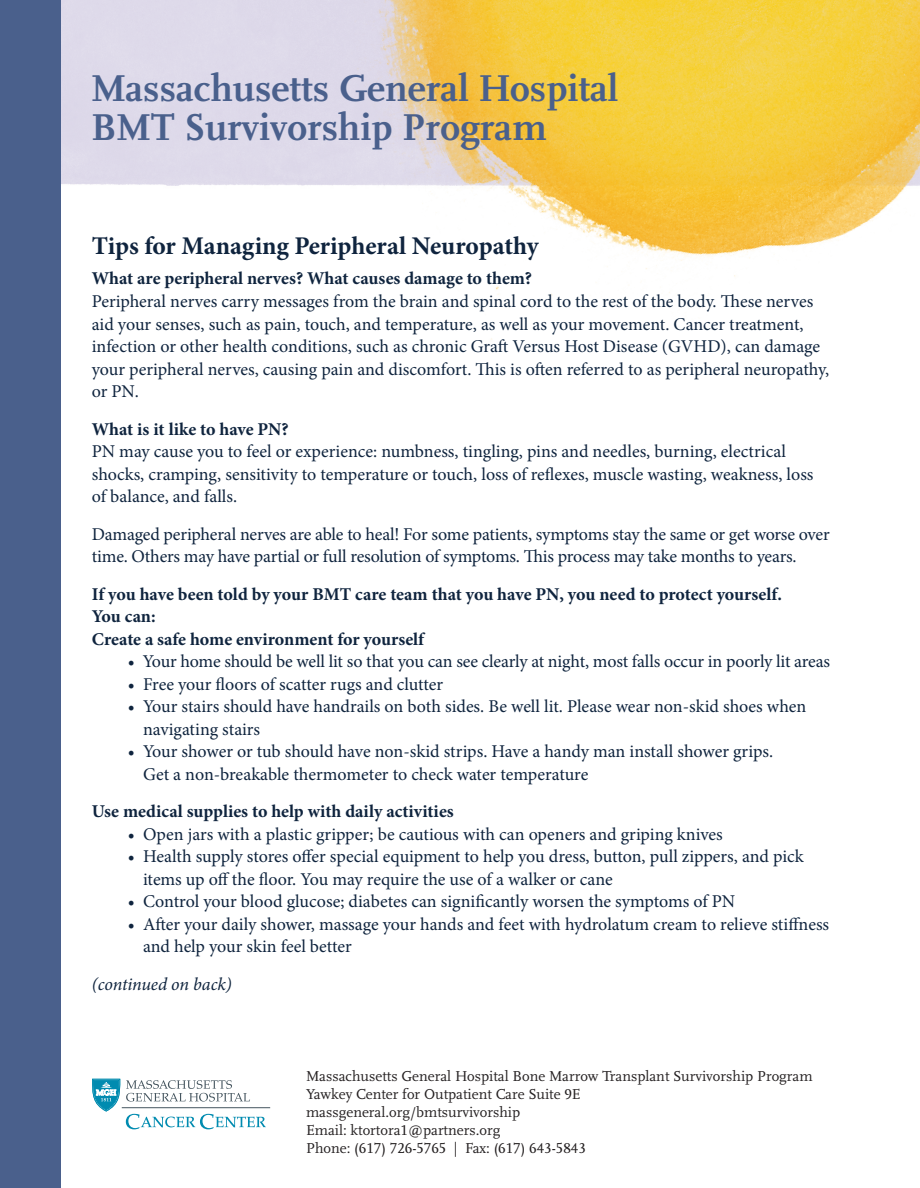
<style>
.page{position:relative;width:920px;height:1188px;background:#fff}
.page>*{position:absolute;margin:0;border:0;box-sizing:border-box;transform-origin:0 0}
.t1{font:700 39px/39px "Scala";color:#4a608c}
.t2{font:700 25.5px "Minion Pro";letter-spacing:-.005em;color:#0f243e}
.t3{font:18px/22.5px "Minion Pro";letter-spacing:-.005em;color:#0f243e}
.t4{font:700 18px/22.5px "Minion Pro";letter-spacing:-.005em;color:#0f243e}
.t5{font:italic 18px "Minion Pro";letter-spacing:-.01em;color:#0f243e}
.t6{font:15px "Scala";color:#231f20}
.t7{font:15px "Scala Figures";color:#231f20}
.s1{font-family:"Scala Figures"}
.s2{font-family:"Scala"}
</style>
<div class="page">
<div style="left:61px;top:0;width:164px;height:186px;background:#dedaea"></div>
<img style="left:225px;top:0;width:695px;height:340px">
<svg style="left:126px;top:1080px;width:124px;height:21px"></svg>
<hr style="left:122px;top:1107px;width:148px;height:1px;background:#45555f">
<svg style="left:92px;top:1078px;width:28px;height:33px"></svg>
<svg style="left:126px;top:1113px;width:140px;height:16px"></svg>
<div style="left:0;top:0;width:61px;height:1187px;background:#4a608c"></div>
<p class="t1" style="left:91px;top:69px;width:528px">Massachusetts General Hospital<br>BMT Survivorship Program</p>
<p class="t2" style="left:92px;top:228px;width:448px">Tips for Managing Peripheral Neuropathy</p>
<p class="t4" style="left:92px;top:267px;width:442px">What are peripheral nerves? What causes damage to them?</p>
<p class="t3" style="left:92px;top:290px;width:739px">Peripheral nerves carry messages from the brain and spinal cord to the rest of the body. These nerves aid your senses, such as pain, touch, and temperature, as well as your movement. Cancer treatment, infection or other health conditions, such as chronic Graft Versus Host Disease (GVHD), can damage your peripheral nerves, causing pain and discomfort. This is often referred to as peripheral neuropathy, or PN.</p>
<p class="t4" style="left:92px;top:417px;width:198px">What is it like to have PN?</p>
<p class="t3" style="left:92px;top:440px;width:723px">PN may cause you to feel or experience: numbness, tingling, pins and needles, burning, electrical shocks, cramping, sensitivity to temperature or touch, loss of reflexes, muscle wasting, weakness, loss of balance, and falls.</p>
<p class="t3" style="left:92px;top:522px;width:739px">Damaged peripheral nerves are able to heal! For some patients, symptoms stay the same or get worse over time. Others may have partial or full resolution of symptoms. This process may take months to years.</p>
<p class="t4" style="left:92px;top:582px;width:692px">If you have been told by your BMT care team that you have PN, you need to protect yourself.<br>You can:</p>
<p class="t4" style="left:92px;top:627px;width:334px">Create a safe home environment for yourself</p>
<p class="t3" style="left:128px;top:650px;width:703px">• Your home should be well lit so that you can see clearly at night, most falls occur in poorly lit areas</p>
<p class="t3" style="left:128px;top:672px;width:317px">• Free your floors of scatter rugs and clutter</p>
<p class="t3" style="left:143px;top:695px;width:665px;text-indent:-15px">• Your stairs should have handrails on both sides. Be well lit. Please wear non-skid shoes when navigating stairs</p>
<p class="t3" style="left:143px;top:740px;width:631px;text-indent:-15px">• Your shower or tub should have non-skid strips. Have a handy man install shower grips.<br>Get a non-breakable thermometer to check water temperature</p>
<p class="t4" style="left:92px;top:800px;width:363px">Use medical supplies to help with daily activities</p>
<p class="t3" style="left:128px;top:822px;width:596px">• Open jars with a plastic gripper; be cautious with can openers and griping knives</p>
<p class="t3" style="left:143px;top:845px;width:662px;text-indent:-15px">• Health supply stores offer special equipment to help you dress, button, pull zippers, and pick items up off the floor. You may require the use of a walker or cane</p>
<p class="t3" style="left:128px;top:890px;width:609px">• Control your blood glucose; diabetes can significantly worsen the symptoms of PN</p>
<p class="t3" style="left:143px;top:912px;width:687px;text-indent:-15px">• After your daily shower, massage your hands and feet with hydrolatum cream to relieve stiffness and help your skin feel better</p>
<p class="t5" style="left:92px;top:971px;width:141px">(continued on back)</p>
<p class="t6" style="left:306px;top:1067px;width:508px">Massachusetts General Hospital Bone Marrow Transplant Survivorship Program</p>
<p class="t6" style="left:306px;top:1085px;width:276px">Yawkey Center for Outpatient Care Suite <span class="s1">9</span>E</p>
<p class="t6" style="left:306px;top:1103px;width:216px">massgeneral.org/bmtsurvivorship</p>
<p class="t6" style="left:306px;top:1121px;width:196px">Email: ktortora<span class="s1">1</span>@partners.org</p>
<p class="t7" style="left:306px;top:1138px;width:281px"><span class="s2">Phone: (</span>617<span class="s2">)</span> 726<span class="s2">-</span>5765 <span class="s2">| Fax: (</span>617<span class="s2">)</span> 643<span class="s2">-</span>5843</p>
</div>
